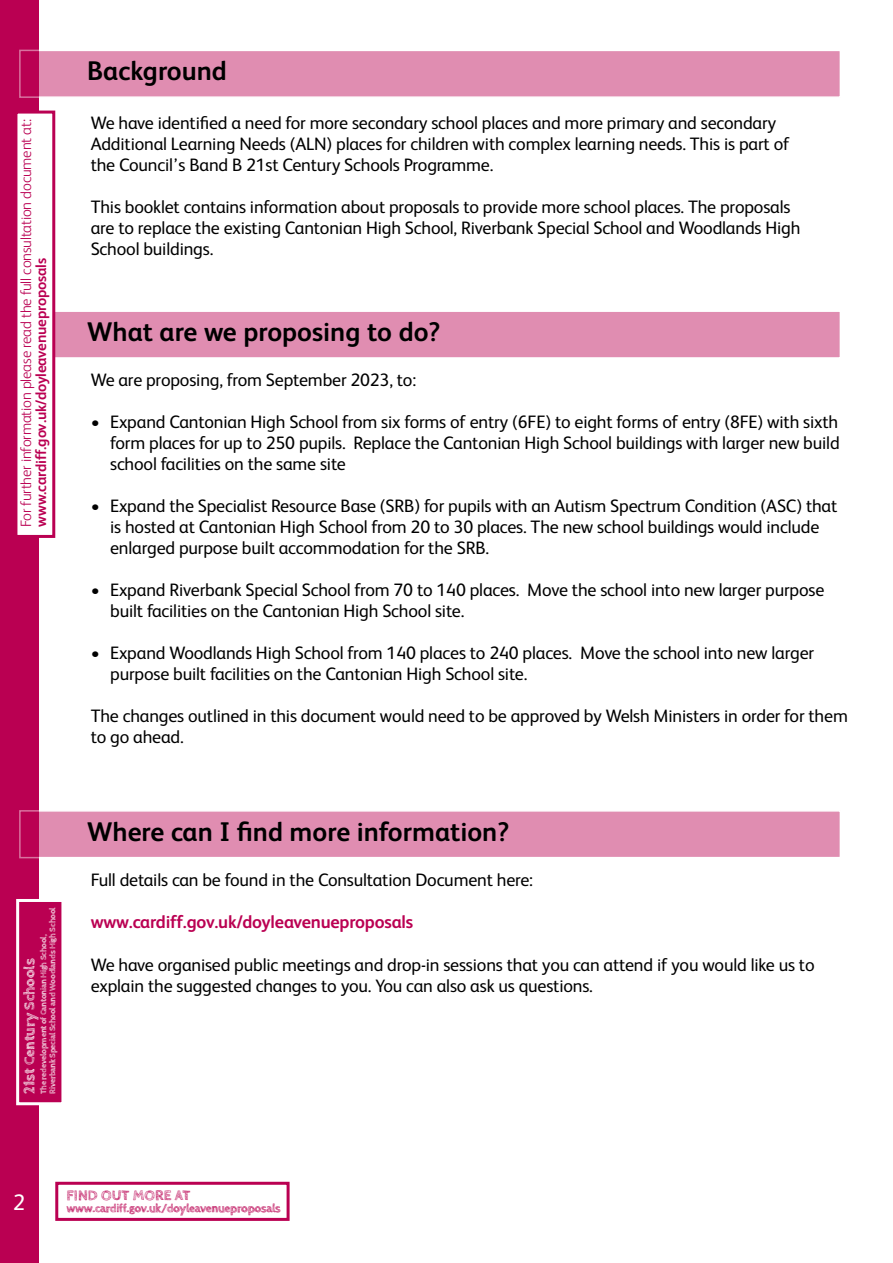
<style>
.page{position:relative;width:893px;height:1263px;background:#fff}
.page>*{position:absolute;margin:0;border:0;box-sizing:border-box;transform-origin:0 0}
.t1{font:700 27px "FS Albert";color:#000}
.t2{font:22.5px "FS Albert";color:#fff}
.t3{font:18px/21px "FS Albert";letter-spacing:-.01em;color:#000}
.t4{font:700 18px "FS Albert";letter-spacing:-.01em;color:#ba0052}
.t5{font:300 15px/15px "FS Albert";letter-spacing:-.01em;color:#ba0052}
.t6{font:700 14.85px "Cabin Sketch";color:#fff}
.t7{font:700 14.85px "Cabin Sketch";color:#ba0052}
.t8{font:700 12px "Cabin Sketch";letter-spacing:-.03em;color:#ba0052}
.t9{font:700 8.4px/9px "Cabin Sketch";letter-spacing:-.025em;color:#fff}
.s1{font-weight:700}
</style>
<div class="page">
<div style="left:0;top:0;width:39px;height:1263px;background:#ba0052"></div>
<div style="left:19px;top:50px;width:822px;height:48px;background:#e08db1;border:2px solid #fff"></div>
<div style="left:19px;top:310px;width:822px;height:49px;background:#e08db1;border:2px solid #fff"></div>
<div style="left:19px;top:810px;width:822px;height:48px;background:#e08db1;border:2px solid #fff"></div>
<div style="left:55px;top:1182px;width:235px;height:39px;background:#fff;border:3px solid #ba0052"></div>
<div style="left:14px;top:111px;width:41px;height:427px;background:#fff;border:3px solid #ba0052"></div>
<div style="left:16px;top:899px;width:48px;height:206px;background:#ba0052;border:3px solid #fff"></div>
<p class="t5" style="left:18px;top:527px;width:409px;rotate:-90deg">For further information please read the full consultation document at: <span class="s1">www.cardiff.gov.uk/doyleavenueproposals</span></p>
<p class="t9" style="left:39px;top:1094px;width:188px;rotate:-90deg">The redevelopment of Cantonian High School,<br>Riverbank Special School and Woodlands High School</p>
<p class="t6" style="left:21px;top:1094px;width:137px;rotate:-90deg">21st Century Schools</p>
<p class="t1" style="left:87px;top:53px;width:141px">Background</p>
<p class="t3" style="left:91px;top:111px;width:700px">We have identified a need for more secondary school places and more primary and secondary<br>Additional Learning Needs (ALN) places for children with complex learning needs. This is part of the Council’s Band B 21st Century Schools Programme.</p>
<p class="t3" style="left:91px;top:195px;width:711px">This booklet contains information about proposals to provide more school places. The proposals are to replace the existing Cantonian High School, Riverbank Special School and Woodlands High<br>School buildings.</p>
<p class="t1" style="left:87px;top:313px;width:355px">What are we proposing to do?</p>
<p class="t3" style="left:91px;top:368px;width:327px">We are proposing, from September 2023, to:</p>
<p class="t3" style="left:110px;top:410px;width:731px;text-align:justify;text-indent:-20px">• Expand Cantonian High School from six forms of entry (6FE) to eight forms of entry (8FE) with sixth form places for up to 250 pupils. Replace the Cantonian High School buildings with larger new build school facilities on the same site</p>
<p class="t3" style="left:110px;top:494px;width:729px;text-indent:-20px">• Expand the Specialist Resource Base (SRB) for pupils with an Autism Spectrum Condition (ASC) that is hosted at Cantonian High School from 20 to 30 places. The new school buildings would include enlarged purpose built accommodation for the SRB.</p>
<p class="t3" style="left:110px;top:578px;width:716px;text-indent:-20px">• Expand Riverbank Special School from 70 to 140 places. Move the school into new larger purpose built facilities on the Cantonian High School site.</p>
<p class="t3" style="left:110px;top:641px;width:705px;text-indent:-20px">• Expand Woodlands High School from 140 places to 240 places. Move the school into new larger purpose built facilities on the Cantonian High School site.</p>
<p class="t3" style="left:91px;top:704px;width:759px">The changes outlined in this document would need to be approved by Welsh Ministers in order for them to go ahead.</p>
<p class="t1" style="left:87px;top:813px;width:424px">Where can I find more information?</p>
<p class="t3" style="left:91px;top:868px;width:444px">Full details can be found in the Consultation Document here:</p>
<p class="t4" style="left:91px;top:910px;width:324px">www.cardiff.gov.uk/doyleavenueproposals</p>
<p class="t3" style="left:91px;top:953px;width:725px">We have organised public meetings and drop-in sessions that you can attend if you would like us to explain the suggested changes to you. You can also ask us questions.</p>
<p class="t2" style="left:13px;top:1187px;width:14px">2</p>
<p class="t7" style="left:67px;top:1187px;width:125px">FIND OUT MORE AT</p>
<p class="t8" style="left:67px;top:1201px;width:216px">www.cardiff.gov.uk/doyleavenueproposals</p>
</div>
